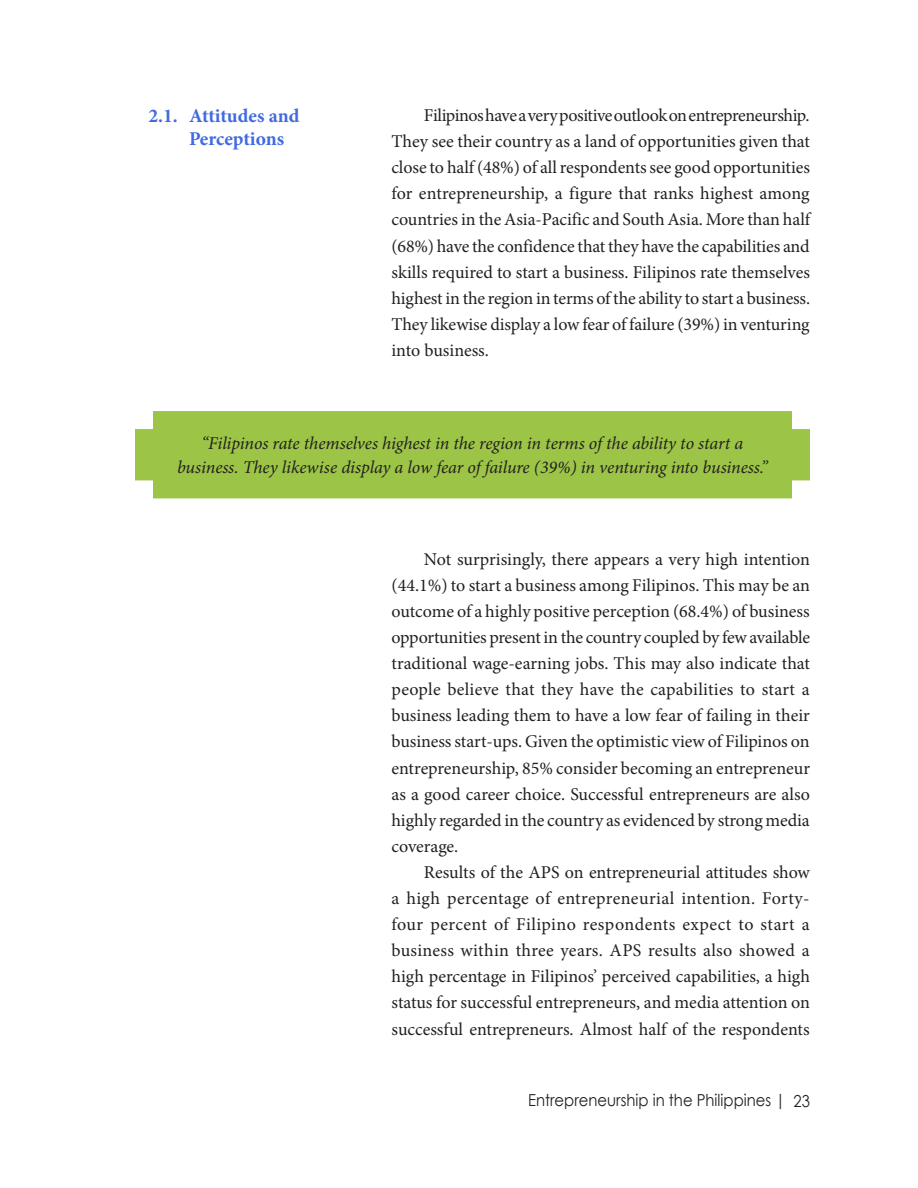
<style>
.page{position:relative;width:918px;height:1188px;background:#fff}
.page>*{position:absolute;margin:0;border:0;box-sizing:border-box;transform-origin:0 0}
.Heading_2{font:700 19.5px "Minion Pro";letter-spacing:-.005em;color:#4169e1}
.Body_Text{font:18px/26.1px "Minion Pro";letter-spacing:-.005em;color:#231f20;text-align:justify}
.Quotes{font:italic 18px/24.6px "Minion Pro";letter-spacing:-.01em;color:#231f20;text-align:center}
.t1{font:16.5px "Century Gothic";color:#231f20;scale:.9 1}
</style>
<div class="page">
<div style="left:135px;top:411px;width:675px;height:87px;background:#9cc547"></div>
<p class="Heading_2" style="left:148px;top:102px;width:153px">2.1. Attitudes and</p>
<p class="Heading_2" style="left:189px;top:125px;width:97px">Perceptions</p>
<p class="Body_Text" style="left:392px;top:102px;width:420px;text-indent:32px">Filipinos have a very positive outlook on entrepreneurship.<br>They see their country as a land of opportunities given that close to half (48%) of all respondents see good opportunities for entrepreneurship, a figure that ranks highest among countries in the Asia-Pacific and South Asia. More than half (68%) have the confidence that they have the capabilities and skills required to start a business. Filipinos rate themselves highest in the region in terms of the ability to start a business.<br>They likewise display a low fear of failure (39%) in venturing into business.</p>
<p class="Quotes" style="left:177px;top:431px;width:592px">“Filipinos rate themselves highest in the region in terms of the ability to start a business. They likewise display a low fear of failure (39%) in venturing into business.”</p>
<p class="Body_Text" style="left:392px;top:546px;width:420px;text-indent:32px">Not surprisingly, there appears a very high intention (44.1%) to start a business among Filipinos. This may be an outcome of a highly positive perception (68.4%) of business opportunities present in the country coupled by few available traditional wage-earning jobs. This may also indicate that people believe that they have the capabilities to start a business leading them to have a low fear of failing in their business start-ups. Given the optimistic view of Filipinos on entrepreneurship, 85% consider becoming an entrepreneur as a good career choice. Successful entrepreneurs are also highly regarded in the country as evidenced by strong media coverage.</p>
<p class="Body_Text" style="left:392px;top:859px;width:420px;text-indent:32px">Results of the APS on entrepreneurial attitudes show a high percentage of entrepreneurial intention. Forty&shy;four percent of Filipino respondents expect to start a business within three years. APS results also showed a high percentage in Filipinos’ perceived capabilities, a high status for successful entrepreneurs, and media attention on successful entrepreneurs. Almost half of the respondents</p>
<p class="t1" style="left:528px;top:1088px;width:315px">Entrepreneurship in the Philippines | 23</p>
</div>
